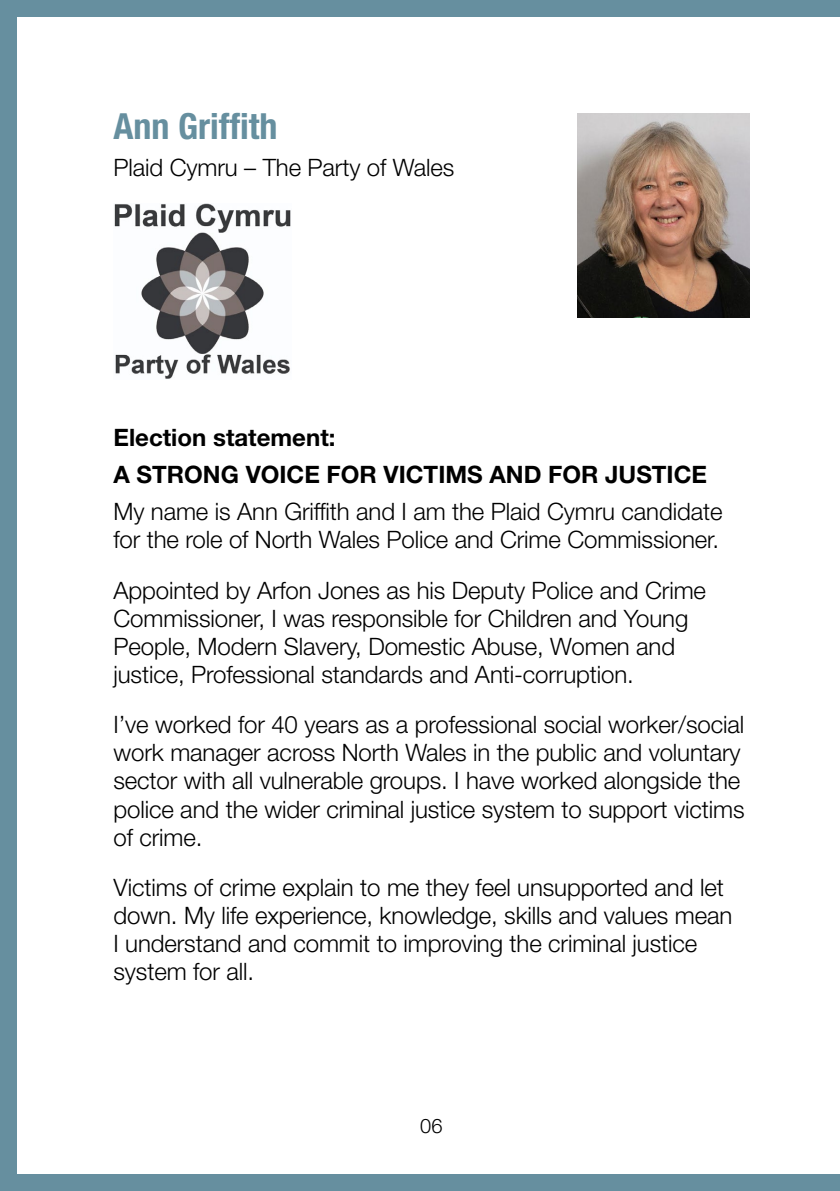
<style>
.page{position:relative;width:840px;height:1191px;background:#fff}
.page>*{position:absolute;margin:0;border:0;box-sizing:border-box;transform-origin:0 0}
.Candidate_Name{font:700 condensed 36px "Helvetica Neue LT Std";color:#668f9f}
.Statement_text{font:300 24px/28px "Helvetica Neue LT Std";letter-spacing:-.005em;color:#000}
.Heading_2{font:700 24px "Helvetica Neue LT Std";color:#000}
.Candidate_Party{font:300 24px "Helvetica Neue LT Std";letter-spacing:-.005em;color:#000}
.t1{font:300 20px "Helvetica Neue LT Std";color:#000}
</style>
<div class="page">
<div style="left:0;top:0;width:839px;height:17px;background:#668f9f"></div>
<div style="left:0;top:1174px;width:839px;height:17px;background:#668f9f"></div>
<div style="left:0;top:0;width:17px;height:1191px;background:#668f9f"></div>
<img style="left:577px;top:113px;width:171px;height:204px">
<img style="left:114px;top:203px;width:177px;height:176px">
<h2 class="Candidate_Name" style="left:113px;top:104px;width:165px">Ann Griffith</h2>
<p class="Candidate_Party" style="left:113px;top:152px;width:342px">Plaid Cymru – The Party of Wales</p>
<h3 class="Heading_2" style="left:113px;top:423px;width:223px">Election statement:</h3>
<h3 class="Heading_2" style="left:113px;top:460px;width:594px">A STRONG VOICE FOR VICTIMS AND FOR JUSTICE</h3>
<p class="Statement_text" style="left:113px;top:497px;width:610px">My name is Ann Griffith and I am the Plaid Cymru candidate for the role of North Wales Police and Crime Commissioner.</p>
<p class="Statement_text" style="left:113px;top:575px;width:593px">Appointed by Arfon Jones as his Deputy Police and Crime Commissioner, I was responsible for Children and Young People, Modern Slavery, Domestic Abuse, Women and justice, Professional standards and Anti-corruption.</p>
<p class="Statement_text" style="left:113px;top:710px;width:632px">I’ve worked for 40 years as a professional social worker/social work manager across North Wales in the public and voluntary sector with all vulnerable groups. I have worked alongside the police and the wider criminal justice system to support victims of crime.</p>
<p class="Statement_text" style="left:113px;top:873px;width:620px">Victims of crime explain to me they feel unsupported and let down. My life experience, knowledge, skills and values mean I understand and commit to improving the criminal justice system for all.</p>
<p class="t1" style="left:420px;top:1113px;width:24px">06</p>
</div>
